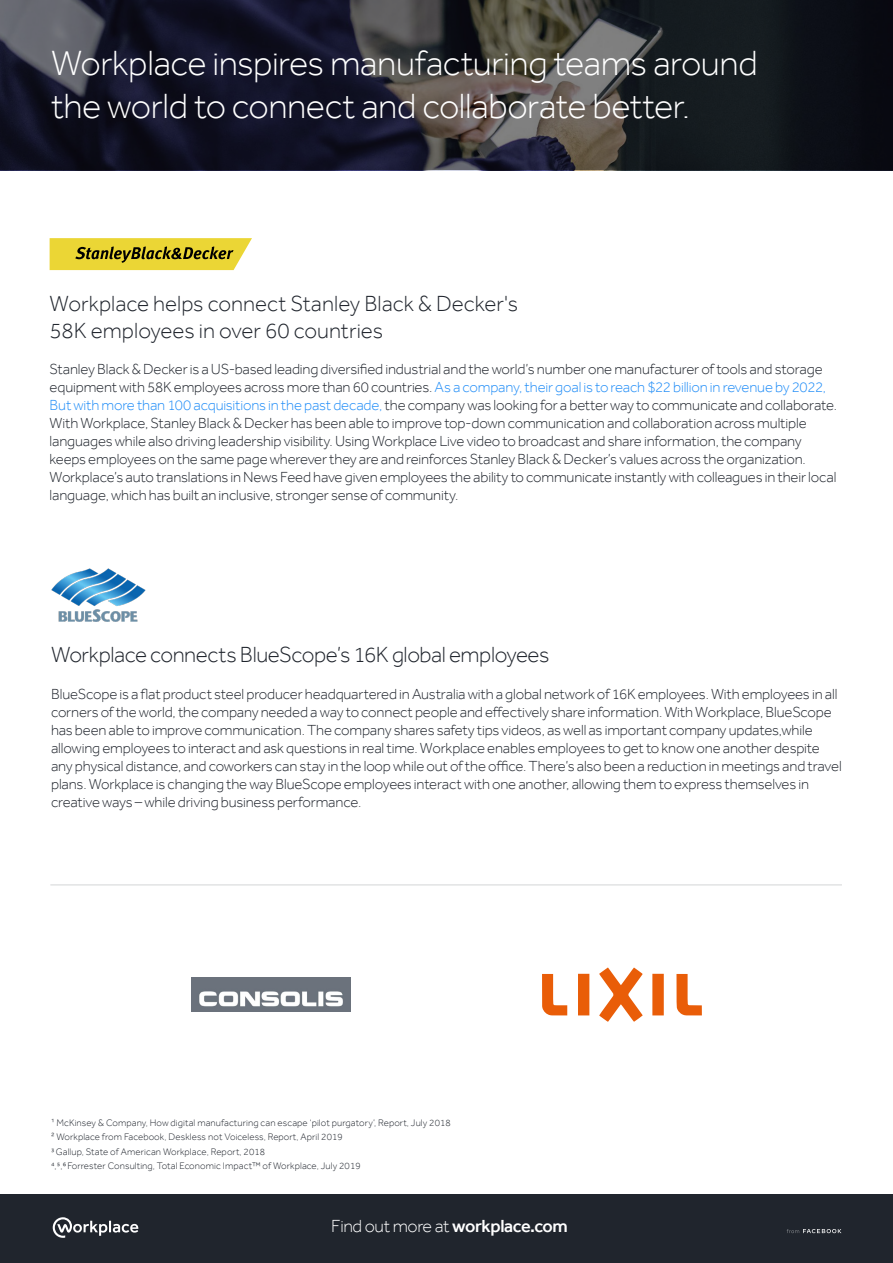
<style>
.page{position:relative;width:893px;height:1263px;background:#fff}
.page>*{position:absolute;margin:0;border:0;box-sizing:border-box;transform-origin:0 0}
.t1{font:300 36px/43.2px "Effra";letter-spacing:-.015em;color:#fff}
.t2{font:300 22.5px/27px "Effra";letter-spacing:-.015em;color:#20252d}
.t3{font:300 18px "Effra";letter-spacing:-.02em;color:#fff}
.t4{font:300 15px/18px "Effra";letter-spacing:-.01em;color:#20252d}
.t5{font:300 9.75px/14.7px "Effra";letter-spacing:.01em;color:#20252d}
.s1{color:#1f8cf7}
.s2{font-weight:500}
</style>
<div class="page">
<div style="left:0;top:1195px;width:893px;height:68px;background:#20252d"></div>
<svg style="left:0;top:0;width:893px;height:170px;background:#26262f"></svg>
<hr style="left:50px;top:884px;width:792px;height:1px;background:#20252d">
<img style="left:51px;top:568px;width:94px;height:54px">
<svg style="left:542px;top:967px;width:160px;height:55px"></svg>
<img style="left:191px;top:977px;width:160px;height:35px">
<svg style="left:53px;top:1217px;width:85px;height:21px"></svg>
<svg style="left:787px;top:1229px;width:54px;height:4px"></svg>
<svg style="left:50px;top:238px;width:202px;height:32px;background:#cdbc37"></svg>
<p class="t1" style="left:51px;top:41px;width:708px">Workplace inspires manufacturing teams around the world to connect and collaborate better.</p>
<p class="t2" style="left:50px;top:289px;width:470px">Workplace helps connect Stanley Black &amp; Decker's<br>58K employees in over 60 countries</p>
<p class="t4" style="left:50px;top:359px;width:789px">Stanley Black &amp; Decker is a US-based leading diversified industrial and the world’s number one manufacturer of tools and storage equipment with 58K employees across more than 60 countries. <span class="s1">As a company, their goal is to reach $22 billion in revenue by 2022, But with more than 100 acquisitions in the past decade,</span> the company was looking for a better way to communicate and collaborate.<br>With Workplace, Stanley Black &amp; Decker has been able to improve top-down communication and collaboration across multiple languages while also driving leadership visibility. Using Workplace Live video to broadcast and share information, the company keeps employees on the same page wherever they are and reinforces Stanley Black &amp; Decker’s values across the organization.<br>Workplace’s auto translations in News Feed have given employees the ability to communicate instantly with colleagues in their local language, which has built an inclusive, stronger sense of community.</p>
<p class="t2" style="left:51px;top:641px;width:500px">Workplace connects BlueScope’s 16K global employees</p>
<p class="t4" style="left:51px;top:685px;width:792px">BlueScope is a flat product steel producer headquartered in Australia with a global network of 16K employees. With employees in all corners of the world, the company needed a way to connect people and effectively share information. With Workplace, BlueScope has been able to improve communication. The company shares safety tips videos, as well as important company updates,while allowing employees to interact and ask questions in real time. Workplace enables employees to get to know one another despite any physical distance, and coworkers can stay in the loop while out of the office. There’s also been a reduction in meetings and travel plans. Workplace is changing the way BlueScope employees interact with one another, allowing them to express themselves in creative ways – while driving business performance.</p>
<p class="t5" style="left:51px;top:1115px;width:401px">¹ McKinsey &amp; Company, How digital manufacturing can escape ‘pilot purgatory’, Report, July 2018<br>² Workplace from Facebook, Deskless not Voiceless, Report, April 2019</p>
<p class="t5" style="left:51px;top:1144px;width:311px">3Gallup, State of American Workplace, Report, 2018<br>4,5,6Forrester Consulting, Total Economic Impact™ of Workplace, July 2019</p>
<p class="t3" style="left:331px;top:1215px;width:238px">Find out more at <span class="s2">workplace.com</span></p>
</div>
